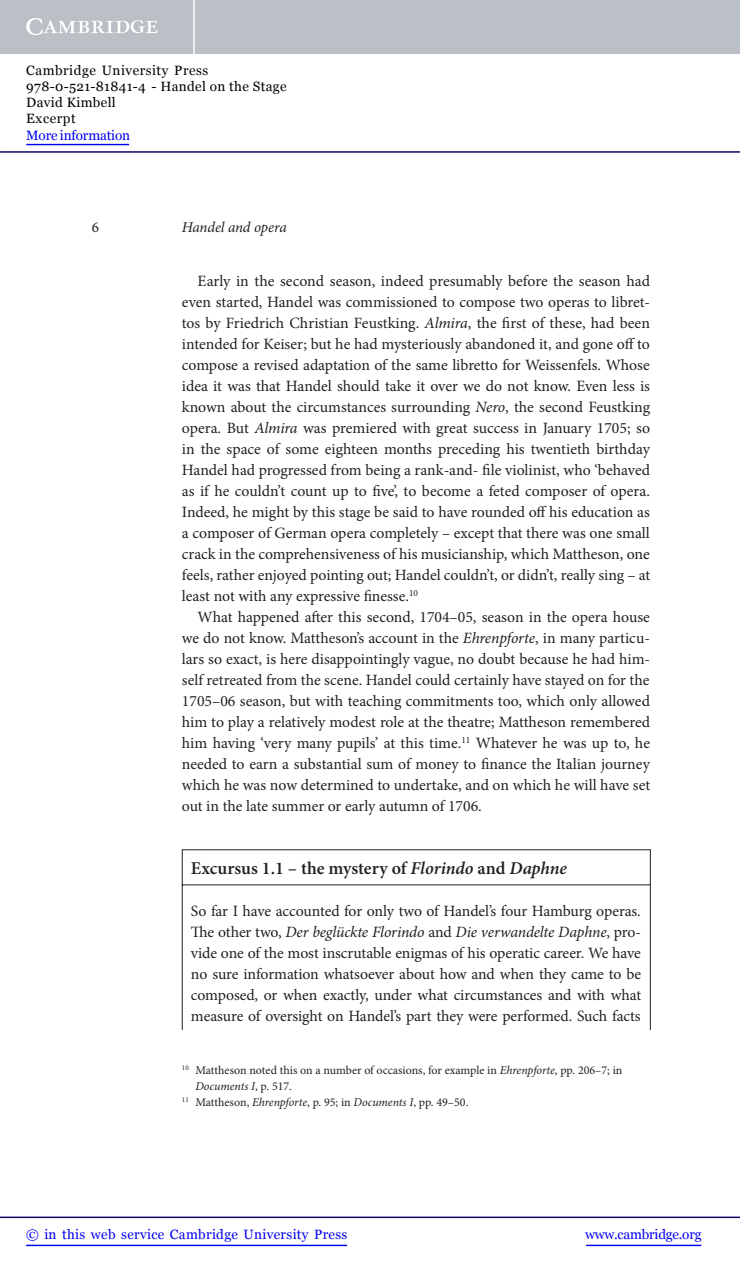
<style>
.page{position:relative;width:740px;height:1268px;background:#fff}
.page>*{position:absolute;margin:0;border:0;box-sizing:border-box;transform-origin:0 0}
.t1{font:600 18px "Minion Pro";color:#231f20}
.t2{font:15.75px/21px "Minion Pro";letter-spacing:-.005em;color:#231f20;text-align:justify}
.t3{font:italic 15px "Minion Pro";letter-spacing:-.01em;color:#231f20}
.t4{font:15px "Minion Pro";color:#231f20}
.t5{font:13.5px/16.2px "Georgia";letter-spacing:.025em;color:#000}
.t6{font:13.5px "Georgia";letter-spacing:.025em;color:#0000f1}
.t7{font:13.5px "Georgia";letter-spacing:-.015em;color:#0000f1}
.t8{font:13.5px "Georgia";letter-spacing:-.01em;color:#0000f1}
.t9{font:12px "Minion Pro";color:#231f20}
.t10{font:italic 12px "Minion Pro";color:#231f20}
.s1{font-style:italic}
.s2{font-style:normal}
</style>
<div class="page">
<svg style="left:181px;top:849px;width:470px;height:181px"></svg>
<div style="left:0;top:0;width:740px;height:54px;background:#bac0c6"></div>
<svg style="left:26px;top:18px;width:132px;height:17px"></svg>
<hr style="left:193px;top:0;width:2px;height:54px;background:#fff">
<hr style="left:0;top:151px;width:740px;height:2px;background:#150666">
<hr style="left:586px;top:1245px;width:115px;height:1px;background:#0000f1">
<hr style="left:0;top:1216px;width:740px;height:2px;background:#150666">
<hr style="left:26px;top:1245px;width:321px;height:1px;background:#0000f1">
<hr style="left:26px;top:144px;width:103px;height:1px;background:#0000f1">
<p class="t5" style="left:26px;top:62px;width:262px">Cambridge University Press<br>978-0-521-81841-4 - Handel on the Stage<br>David Kimbell<br>Excerpt</p>
<p class="t8" style="left:26px;top:127px;width:105px">More information</p>
<p class="t4" style="left:92px;top:221px;width:9px">6</p>
<p class="t3" style="left:182px;top:221px;width:106px">Handel and opera</p>
<p class="t2" style="left:182px;top:271px;width:470px;text-indent:16px">Early in the second season, indeed presumably before the season had even started, Handel was commissioned to compose two operas to libret&shy;tos by Friedri ch Christian Feustking. <span class="s1">Almi ra</span> , the first of these, had been intended for Keis er; but he had mysteriously abandoned it, and gone off to compose a revised adaptation of the same libretto for Wei ssenfels. Whose idea it was that Handel should take it over we do not know. Even less is known about the circumstances surrounding <span class="s1">Ne ro</span> , the second Feustking opera. But <span class="s1">Almira</span> was premiered with great success in January 1705; so in the space of some eighteen months preceding his twentieth birthday Handel had progressed from being a rank-and- file violinist, who ‘behaved as if he couldn’t count up to five’, to become a feted composer of opera.<br>Indeed, he might by this stage be said to have rounded off his education as a composer of German opera completely – except that there was one small crack in the comprehensiveness of his musicianship, which Mattheson, one feels, rather enjoyed pointing out; Handel couldn’t, or didn’t, really sing – at least not with any expressive finesse. <sup>10</sup></p>
<p class="t2" style="left:182px;top:607px;width:470px;text-indent:16px">What happened after this second, 1704–05, season in the opera house we do not know. Mattheson’s account in the <span class="s1">Ehrenpf orte</span> , in many particu&shy;lars so exact, is here disappointingly vague, no doubt because he had him&shy;self retreated from the scene. Handel could certainly have stayed on for the 1705–06 season, but with teaching commitments too, which only allowed him to play a relatively modest role at the theatre; Matt heson remembered him having ‘very many pupils’ at this time. <sup>11</sup> Whatever he was up to, he needed to earn a substantial sum of money to finance the Italian journey which he was now determined to undertake, and on which he will have set out in the late summer or early autumn of 1706.</p>
<p class="t1" style="left:191px;top:861px;width:377px">Excursus 1.1 – the mystery of <span class="s1">Florin do</span> and <span class="s1">Dap hne</span></p>
<p class="t2" style="left:191px;top:901px;width:452px">So far I have accounted for only two of Handel’s four Hamburg operas.<br>The other two, <span class="s1">Der beglückte Florindo</span> and <span class="s1">Die verwandelte Daphne</span> , pro&shy;vide one of the most inscrutable enigmas of his operatic career. We have no sure information whatsoever about how and when they came to be composed, or when exactly, under what circumstances and with what measure of oversight on Handel’s part they were performed. Such facts</p>
<p class="t9" style="left:182px;top:1065px;width:442px"><sup>10</sup> Mattheson noted this on a number of occasions, for example in <span class="s1">Ehrenpforte</span> , pp. 206–7; in</p>
<p class="t10" style="left:195px;top:1081px;width:98px">Documents I <span class="s2">, p. 517.</span></p>
<p class="t9" style="left:182px;top:1097px;width:288px"><sup>11</sup> Mattheson, <span class="s1">Ehrenpforte</span> , p. 95; in <span class="s1">Documents I</span> , pp. 49–50.</p>
<p class="t6" style="left:26px;top:1226px;width:323px">© in this web service Cambridge University Press</p>
<p class="t7" style="left:585px;top:1226px;width:118px">www.cambridge.org</p>
</div>
